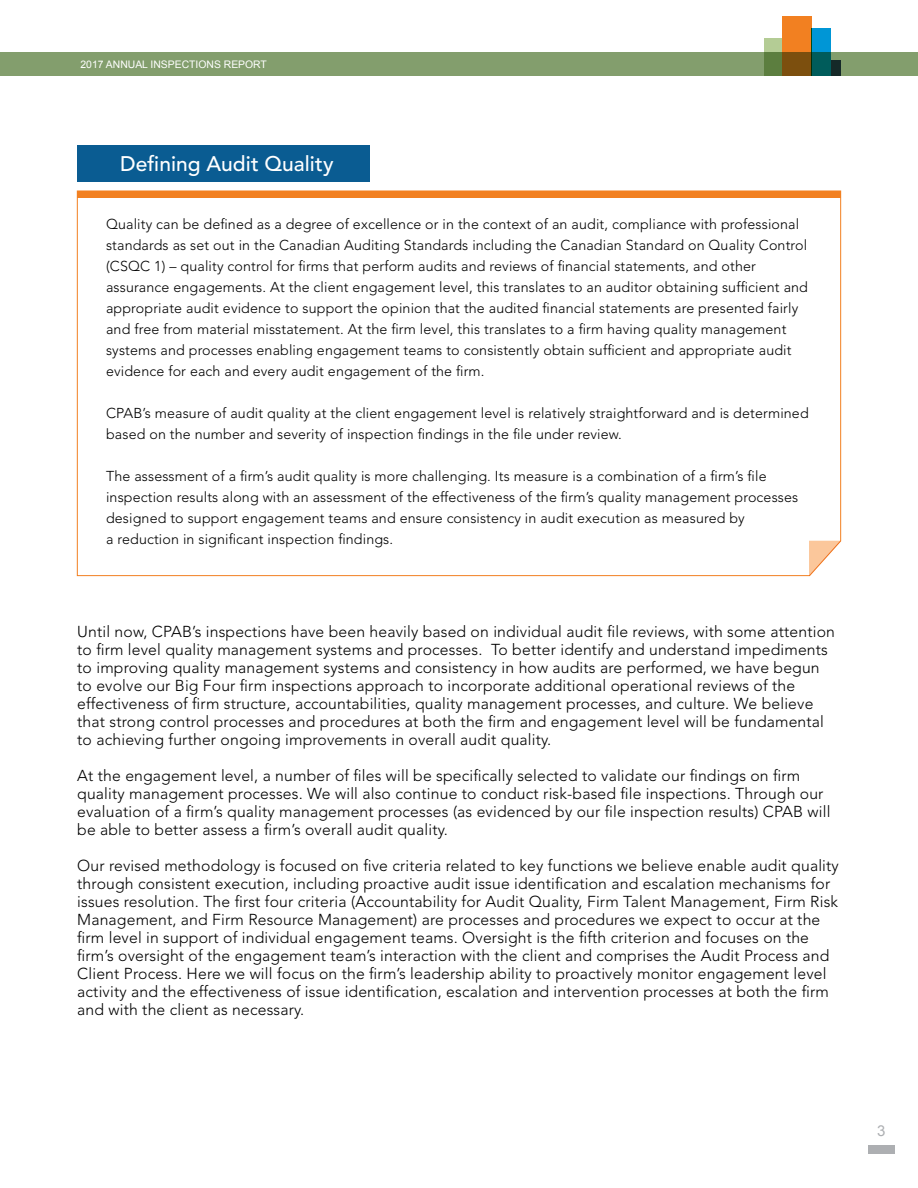
<style>
.page{position:relative;width:918px;height:1188px;background:#fff}
.page>*{position:absolute;margin:0;border:0;box-sizing:border-box;transform-origin:0 0}
.t1{font:500 21px "Avenir";color:#fff}
.t2{font:300 15.75px/18px "Avenir";letter-spacing:.01em;color:#000}
.t3{font:15px "Arial";color:#adafb2}
.t4{font:300 14.25px/21px "Avenir";letter-spacing:.01em;color:#000}
.t5{font:10.35px "Arial";color:#fff}
</style>
<div class="page">
<svg style="left:77px;top:190px;width:764px;height:386px"></svg>
<div style="left:77px;top:145px;width:293px;height:37px;background:#0a5c92"></div>
<svg style="left:809px;top:541px;width:32px;height:35px"></svg>
<div style="left:78px;top:191px;width:763px;height:6px;background:#f28021"></div>
<div style="left:868px;top:1145px;width:26px;height:9px;background:#adafb2"></div>
<div style="left:0;top:53px;width:918px;height:23px;background:#839e6d"></div>
<div style="left:831px;top:61px;width:9px;height:15px;background:#152928"></div>
<svg style="left:812px;top:28px;width:19px;height:48px"></svg>
<svg style="left:764px;top:38px;width:18px;height:38px"></svg>
<svg style="left:782px;top:16px;width:30px;height:60px;background:#bd6b19"></svg>
<p class="t5" style="left:80px;top:58px;width:188px">2017 ANNUAL INSPECTIONS REPORT</p>
<p class="t5" style="left:80px;top:60px;width:229px">ANNUAL INSPECTIONS REPORT MARCH 2016</p>
<h1 class="t1" style="left:120px;top:152px;width:215px">Defining Audit Quality</h1>
<p class="t4" style="left:106px;top:214px;width:703px">Quality can be defined as a degree of excellence or in the context of an audit, compliance with professional standards as set out in the Canadian Auditing Standards including the Canadian Standard on Quality Control (CSQC 1) – quality control for firms that perform audits and reviews of financial statements, and other assurance engagements. At the client engagement level, this translates to an auditor obtaining sufficient and appropriate audit evidence to support the opinion that the audited financial statements are presented fairly and free from material misstatement. At the firm level, this translates to a firm having quality management systems and processes enabling engagement teams to consistently obtain sufficient and appropriate audit evidence for each and every audit engagement of the firm.</p>
<p class="t4" style="left:106px;top:403px;width:704px">CPAB’s measure of audit quality at the client engagement level is relatively straightforward and is determined based on the number and severity of inspection findings in the file under review.</p>
<p class="t4" style="left:106px;top:466px;width:694px">The assessment of a firm’s audit quality is more challenging. Its measure is a combination of a firm’s file inspection results along with an assessment of the effectiveness of the firm’s quality management processes designed to support engagement teams and ensure consistency in audit execution as measured by<br>a reduction in significant inspection findings.</p>
<p class="t2" style="left:77px;top:622px;width:759px">Until now, CPAB’s inspections have been heavily based on individual audit file reviews, with some attention to firm level quality management systems and processes. To better identify and understand impediments to improving quality management systems and consistency in how audits are performed, we have begun to evolve our Big Four firm inspections approach to incorporate additional operational reviews of the effectiveness of firm structure, accountabilities, quality management processes, and culture. We believe that strong control processes and procedures at both the firm and engagement level will be fundamental to achieving further ongoing improvements in overall audit quality.</p>
<p class="t2" style="left:77px;top:766px;width:755px">At the engagement level, a number of files will be specifically selected to validate our findings on firm quality management processes. We will also continue to conduct risk-based file inspections. Through our evaluation of a firm’s quality management processes (as evidenced by our file inspection results) CPAB will be able to better assess a firm’s overall audit quality.</p>
<p class="t2" style="left:77px;top:856px;width:763px">Our revised methodology is focused on five criteria related to key functions we believe enable audit quality through consistent execution, including proactive audit issue identification and escalation mechanisms for issues resolution. The first four criteria (Accountability for Audit Quality, Firm Talent Management, Firm Risk Management, and Firm Resource Management) are processes and procedures we expect to occur at the firm level in support of individual engagement teams. Oversight is the fifth criterion and focuses on the firm’s oversight of the engagement team’s interaction with the client and comprises the Audit Process and Client Process. Here we will focus on the firm’s leadership ability to proactively monitor engagement level activity and the effectiveness of issue identification, escalation and intervention processes at both the firm and with the client as necessary.</p>
<p class="t3" style="left:877px;top:1121px;width:10px">3</p>
</div>
